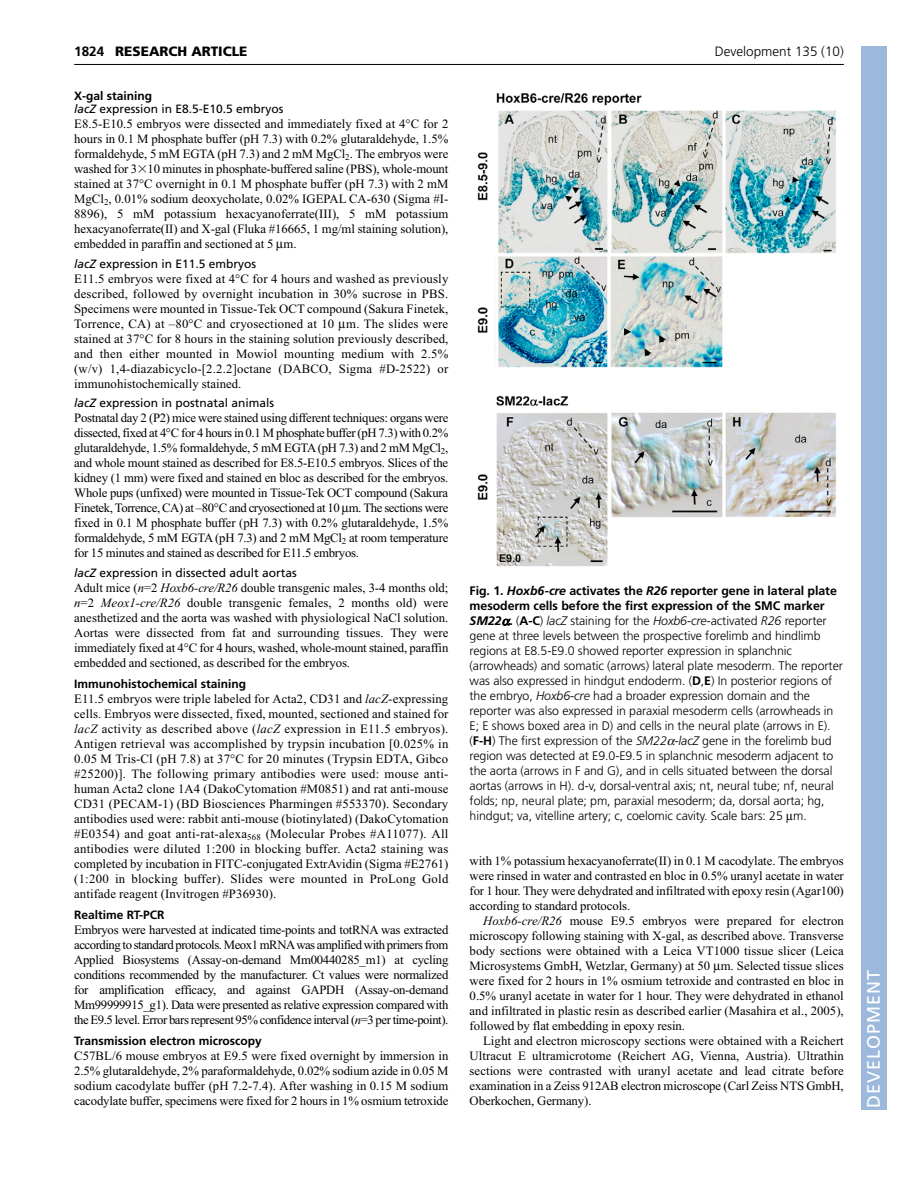
<style>
.page{position:relative;width:918px;height:1188px;background:#fff}
.page>*{position:absolute;margin:0;border:0;box-sizing:border-box;transform-origin:0 0}
.t1{font:18px "Frutiger LT Std";letter-spacing:.055em;color:#fff}
.t2{font:300 13.5px "Frutiger LT Std";color:#000}
.t3{font:900 13.5px "Frutiger LT Std";color:#000}
.t4{font:700 13.5px "Frutiger LT Std";color:#000}
.t5{font:12.75px/15px "Times New Roman";letter-spacing:-.005em;color:#000;text-align:justify}
.t6{font:300 12.3px/15px "Frutiger LT Std";letter-spacing:-.005em;color:#000}
.t7{font:12px/13.5px "Frutiger LT Std";color:#000}
.t8{font:700 12px "Frutiger LT Std";color:#000}
.s1{font-weight:700}
.s2{font-style:italic}
.s3{font-family:"Mathematical Pi One"}
.s4{font-weight:700;font-style:italic}
</style>
<div class="page">
<hr style="left:74px;top:64px;width:770px;height:1px;background:#000">
<img style="left:477px;top:93px;width:359px;height:474px">
<div style="left:861px;top:46px;width:25px;height:1064px;background:#9cb9db"></div>
<p class="t3" style="left:115px;top:46px;width:134px">RESEARCH ARTICLE</p>
<p class="t2" style="left:715px;top:46px;width:131px">Development 135 (10)</p>
<p class="t4" style="left:74px;top:46px;width:32px">1824</p>
<p class="t7" style="left:74px;top:90px;width:211px"><span class="s1">X-gal staining<br></span><span class="s2">lacZ</span> expression in E8.5-E10.5 embryos</p>
<p class="t5" style="left:74px;top:118px;width:376px">E8.5-E10.5 embryos were dissected and immediately fixed at 4°C for 2 hours in 0.1 M phosphate buffer (pH 7.3) with 0.2% glutaraldehyde, 1.5% formaldehyde, 5 mM EGTA (pH 7.3) and 2 mM MgCl<sub>2</sub>. The embryos were washed for 3<span class="s3">-</span>10 minutes in phosphate-buffered saline (PBS), whole-mount stained at 37°C overnight in 0.1 M phosphate buffer (pH 7.3) with 2 mM MgCl<sub>2</sub>, 0.01% sodium deoxycholate, 0.02% IGEPAL CA-630 (Sigma #I-8896), 5 mM potassium hexacyanoferrate(III), 5 mM potassium hexacyanoferrate(II) and X-gal (Fluka #16665, 1 mg/ml staining solution), embedded in paraffin and sectioned at 5 m.</p>
<p class="t7" style="left:74px;top:258px;width:184px"><span class="s2">lacZ</span> expression in E11.5 embryos</p>
<p class="t5" style="left:74px;top:272px;width:376px">E11.5 embryos were fixed at 4°C for 4 hours and washed as previously described, followed by overnight incubation in 30% sucrose in PBS.<br>Specimens were mounted in Tissue-Tek OCT compound (Sakura Finetek, Torrence, CA) at –80°C and cryosectioned at 10 m. The slides were stained at 37°C for 8 hours in the staining solution previously described, and then either mounted in Mowiol mounting medium with 2.5% (w/v) 1,4-diazabicyclo-[2.2.2]octane (DABCO, Sigma #D-2522) or immunohistochemically stained.</p>
<p class="t7" style="left:74px;top:397px;width:201px"><span class="s2">lacZ</span> expression in postnatal animals</p>
<p class="t5" style="left:74px;top:412px;width:376px">Postnatal day 2 (P2) mice were stained using different techniques: organs were dissected, fixed at 4°C for 4 hours in 0.1 M phosphate buffer (pH 7.3) with 0.2% glutaraldehyde, 1.5% formaldehyde, 5 mM EGTA (pH 7.3) and 2 mM MgCl<sub>2</sub>, and whole mount stained as described for E8.5-E10.5 embryos. Slices of the kidney (1 mm) were fixed and stained en bloc as described for the embryos.<br>Whole pups (unfixed) were mounted in Tissue-Tek OCT compound (Sakura Finetek, Torrence, CA) at –80°C and cryosectioned at 10 m. The sections were fixed in 0.1 M phosphate buffer (pH 7.3) with 0.2% glutaraldehyde, 1.5% formaldehyde, 5 mM EGTA (pH 7.3) and 2 mM MgCl<sub>2</sub> at room temperature for 15 minutes and stained as described for E11.5 embryos.</p>
<p class="t7" style="left:74px;top:567px;width:224px"><span class="s2">lacZ</span> expression in dissected adult aortas</p>
<p class="t5" style="left:74px;top:581px;width:376px">Adult mice (<span class="s2">n</span>=2 <span class="s2">Hoxb6-cre/R26</span> double transgenic males, 3-4 months old; <span class="s2">n</span>=2 <span class="s2">Meox1-cre/R26</span> double transgenic females, 2 months old) were anesthetized and the aorta was washed with physiological NaCl solution.<br>Aortas were dissected from fat and surrounding tissues. They were immediately fixed at 4°C for 4 hours, washed, whole-mount stained, paraffin embedded and sectioned, as described for the embryos.</p>
<p class="t8" style="left:74px;top:679px;width:173px">Immunohistochemical staining</p>
<p class="t5" style="left:74px;top:692px;width:376px">E11.5 embryos were triple labeled for Acta2, CD31 and <span class="s2">lacZ</span>-expressing cells. Embryos were dissected, fixed, mounted, sectioned and stained for <span class="s2">lacZ</span> activity as described above (<span class="s2">lacZ</span> expression in E11.5 embryos).<br>Antigen retrieval was accomplished by trypsin incubation [0.025% in 0.05 M Tris-Cl (pH 7.8) at 37°C for 20 minutes (Trypsin EDTA, Gibco #25200)]. The following primary antibodies were used: mouse anti&shy;human Acta2 clone 1A4 (DakoCytomation #M0851) and rat anti-mouse CD31 (PECAM-1) (BD Biosciences Pharmingen #553370). Secondary antibodies used were: rabbit anti-mouse (biotinylated) (DakoCytomation #E0354) and goat anti-rat-alexa<sub>568</sub> (Molecular Probes #A11077). All antibodies were diluted 1:200 in blocking buffer. Acta2 staining was completed by incubation in FITC-conjugated ExtrAvidin (Sigma #E2761) (1:200 in blocking buffer). Slides were mounted in ProLong Gold antifade reagent (Invitrogen #P36930).</p>
<p class="t8" style="left:74px;top:910px;width:92px">Realtime RT-PCR</p>
<p class="t5" style="left:74px;top:923px;width:376px">Embryos were harvested at indicated time-points and totRNA was extracted according to standard protocols. Meox1 mRNA was amplified with primers from Applied Biosystems (Assay-on-demand Mm00440285_m1) at cycling conditions recommended by the manufacturer. Ct values were normalized for amplification efficacy, and against GAPDH (Assay-on-demand Mm99999915_g1). Data were presented as relative expression compared with the E9.5 level. Error bars represent 95% confidence interval (<span class="s2">n</span>=3 per time-point).</p>
<p class="t8" style="left:74px;top:1036px;width:189px">Transmission electron microscopy</p>
<p class="t5" style="left:74px;top:1049px;width:376px">C57BL/6 mouse embryos at E9.5 were fixed overnight by immersion in 2.5% glutaraldehyde, 2% paraformaldehyde, 0.02% sodium azide in 0.05 M sodium cacodylate buffer (pH 7.2-7.4). After washing in 0.15 M sodium cacodylate buffer, specimens were fixed for 2 hours in 1% osmium tetroxide</p>
<p class="t6" style="left:470px;top:584px;width:375px"><span class="s1">Fig. 1.</span> <span class="s4">Hoxb6-cre</span> <span class="s1">activates the</span> <span class="s4">R26</span> <span class="s1">reporter gene in lateral plate mesoderm cells before the first expression of the SMC marker </span><span class="s4">SM22</span> <span class="s1">.</span> (<span class="s1">A-C</span>) <span class="s2">lacZ</span> staining for the <span class="s2">Hoxb6-cre</span>-activated <span class="s2">R26</span> reporter gene at three levels between the prospective forelimb and hindlimb regions at E8.5-E9.0 showed reporter expression in splanchnic (arrowheads) and somatic (arrows) lateral plate mesoderm. The reporter was also expressed in hindgut endoderm. (<span class="s1">D</span>,<span class="s1">E</span>) In posterior regions of the embryo, <span class="s2">Hoxb6-cre</span> had a broader expression domain and the reporter was also expressed in paraxial mesoderm cells (arrowheads in E; E shows boxed area in D) and cells in the neural plate (arrows in E). (<span class="s1">F-H</span>) The first expression of the <span class="s2">SM22 -lacZ</span> gene in the forelimb bud region was detected at E9.0-E9.5 in splanchnic mesoderm adjacent to the aorta (arrows in F and G), and in cells situated between the dorsal aortas (arrows in H). d-v, dorsal-ventral axis; nt, neural tube; nf, neural folds; np, neural plate; pm, paraxial mesoderm; da, dorsal aorta; hg, hindgut; va, vitelline artery; c, coelomic cavity. Scale bars: 25 m.</p>
<p class="t5" style="left:470px;top:854px;width:376px">with 1% potassium hexacyanoferrate(II) in 0.1 M cacodylate. The embryos were rinsed in water and contrasted en bloc in 0.5% uranyl acetate in water for 1 hour. They were dehydrated and infiltrated with epoxy resin (Agar100) according to standard protocols.</p>
<p class="t5" style="left:470px;top:914px;width:376px;text-indent:14px"><span class="s2">Hoxb6-cre/R26</span> mouse E9.5 embryos were prepared for electron microscopy following staining with X-gal, as described above. Transverse body sections were obtained with a Leica VT1000 tissue slicer (Leica Microsystems GmbH, Wetzlar, Germany) at 50 m. Selected tissue slices were fixed for 2 hours in 1% osmium tetroxide and contrasted en bloc in 0.5% uranyl acetate in water for 1 hour. They were dehydrated in ethanol and infiltrated in plastic resin as described earlier (Masahira et al., 2005), followed by flat embedding in epoxy resin.</p>
<p class="t5" style="left:470px;top:1034px;width:376px;text-indent:14px">Light and electron microscopy sections were obtained with a Reichert Ultracut E ultramicrotome (Reichert AG, Vienna, Austria). Ultrathin sections were contrasted with uranyl acetate and lead citrate before examination in a Zeiss 912AB electron microscope (Carl Zeiss NTS GmbH, Oberkochen, Germany).</p>
<h1 class="t1" style="left:863px;top:1108px;width:140px;rotate:-90deg">DEVELOPMENT</h1>
</div>
